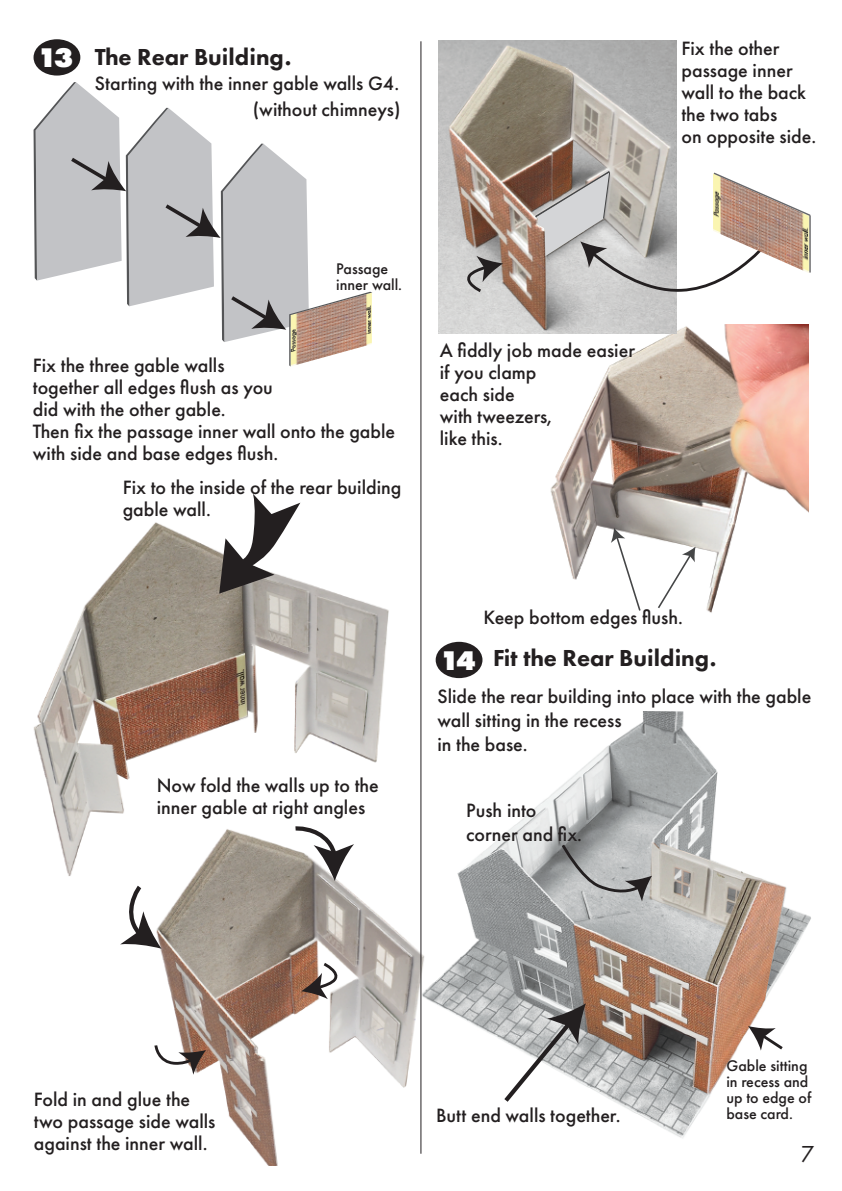
<style>
.page{position:relative;width:842px;height:1191px;background:#fff}
.page>*{position:absolute;margin:0;border:0;box-sizing:border-box;transform-origin:0 0}
.t1{font:800 28px "Futura PT";color:#fff}
.t2{font:800 24px "Futura PT";color:#231f20}
.t3{font:24px "Futura PT";color:#231f20}
.t4{font:500 20px/22px "Futura PT";color:#231f20}
.t5{font:500 16px/16px "Futura PT";color:#231f20}
</style>
<div class="page">
<img style="left:34px;top:522px;width:355px;height:354px">
<img style="left:151px;top:828px;width:271px;height:337px">
<img style="left:544px;top:324px;width:265px;height:289px">
<img style="left:439px;top:41px;width:237px;height:292px">
<svg style="left:219px;top:494px;width:81px;height:99px"></svg>
<svg style="left:153px;top:1042px;width:53px;height:32px"></svg>
<svg style="left:301px;top:961px;width:39px;height:38px"></svg>
<svg style="left:291px;top:824px;width:63px;height:57px"></svg>
<svg style="left:120px;top:882px;width:42px;height:66px"></svg>
<svg style="left:611px;top:527px;width:31px;height:85px"></svg>
<svg style="left:656px;top:547px;width:39px;height:63px"></svg>
<svg style="left:464px;top:256px;width:39px;height:38px"></svg>
<img style="left:421px;top:710px;width:390px;height:429px">
<hr style="left:420px;top:41px;width:1px;height:1112px;background:#231f20">
<div style="left:34px;top:39px;width:46px;height:37px;background:#231f20;border-radius:50%"></div>
<div style="left:436px;top:642px;width:46px;height:36px;background:#231f20;border-radius:50%"></div>
<svg style="left:500px;top:1003px;width:86px;height:103px"></svg>
<svg style="left:748px;top:1026px;width:38px;height:26px"></svg>
<svg style="left:560px;top:842px;width:92px;height:59px;background:#a9aaab"></svg>
<svg style="left:34px;top:82px;width:338px;height:284px"></svg>
<svg style="left:533px;top:169px;width:278px;height:123px"></svg>
<h1 class="t1" style="left:37px;top:40px;width:38px">13</h1>
<p class="t2" style="left:95px;top:42px;width:198px">The Rear Building.</p>
<p class="t4" style="left:95px;top:73px;width:306px">Starting with the inner gable walls G4.</p>
<p class="t4" style="left:253px;top:98px;width:149px">(without chimneys)</p>
<p class="t4" style="left:681px;top:37px;width:136px">Fix the other passage inner wall to the back the two tabs<br>on opposite side.</p>
<p class="t5" style="left:336px;top:261px;width:67px">Passage inner wall.</p>
<p class="t4" style="left:33px;top:355px;width:364px">Fix the three gable walls<br>together all edges flush as you<br>did with the other gable.<br>Then fix the passage inner wall onto the gable with side and base edges flush.</p>
<p class="t4" style="left:123px;top:476px;width:280px">Fix to the inside of the rear building gable wall.</p>
<p class="t4" style="left:157px;top:774px;width:223px">Now fold the walls up to the inner gable at right angles</p>
<p class="t4" style="left:440px;top:339px;width:197px">A fiddly job made easier if you clamp<br>each side<br>with tweezers,<br>like this.</p>
<h1 class="t1" style="left:439px;top:642px;width:38px">14</h1>
<p class="t4" style="left:484px;top:606px;width:201px">Keep bottom edges flush.</p>
<p class="t2" style="left:493px;top:643px;width:225px">Fit the Rear Building.</p>
<p class="t4" style="left:437px;top:684px;width:375px;line-height:24px">Slide the rear building into place with the gable wall sitting in the recess<br>in the base.</p>
<p class="t4" style="left:466px;top:798px;width:117px;line-height:24px">Push into corner and fix.</p>
<p class="t4" style="left:34px;top:1088px;width:183px">Fold in and glue the two passage side walls against the inner wall.</p>
<p class="t4" style="left:436px;top:1104px;width:186px">Butt end walls together.</p>
<p class="t5" style="left:726px;top:1058px;width:86px">Gable sitting in recess and up to edge of base card.</p>
<p class="t3" style="left:801px;top:1140px;width:15px">7</p>
</div>
